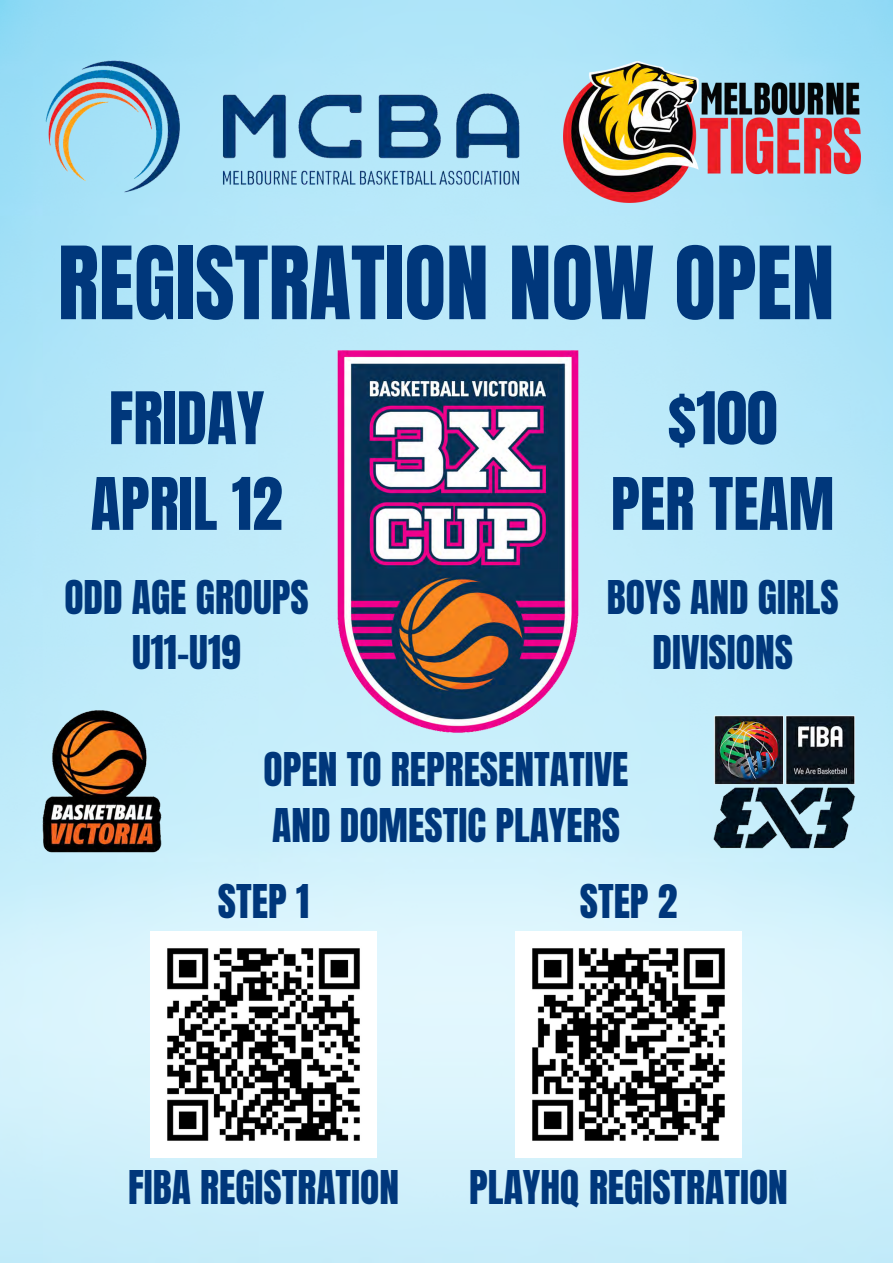
<style>
.page{position:relative;width:893px;height:1263px;background:#fff}
.page>*{position:absolute;margin:0;border:0;box-sizing:border-box;transform-origin:0 0}
.t1{font:85.72px "Anton";color:#00377b}
.t2{font:61.5px/85.7px "Anton";color:#00377b}
.t3{font:39.53px "Anton";color:#00377b}
</style>
<div class="page">
<img style="left:0;top:0;width:893px;height:1263px">
<img style="left:325px;top:337px;width:265px;height:409px">
<img style="left:32px;top:50px;width:500px;height:152px">
<img style="left:0;top:636px;width:185px;height:236px">
<img style="left:707px;top:709px;width:154px;height:144px">
<img style="left:563px;top:61px;width:298px;height:141px">
<img style="left:151px;top:932px;width:225px;height:225px">
<img style="left:516px;top:932px;width:225px;height:225px">
<p class="t1" style="left:58px;top:222px;width:778px">REGISTRATION NOW OPEN</p>
<p class="t2" style="left:91px;top:376px;width:193px">FRIDAY<br>APRIL 12</p>
<p class="t2" style="left:611px;top:376px;width:225px;text-align:center">$100<br>PER TEAM</p>
<p class="t3" style="left:64px;top:568px;width:246px">ODD AGE GROUPS</p>
<p class="t3" style="left:132px;top:624px;width:111px">U11-U19</p>
<p class="t3" style="left:607px;top:568px;width:233px">BOYS AND GIRLS</p>
<p class="t3" style="left:652px;top:624px;width:142px">DIVISIONS</p>
<p class="t3" style="left:264px;top:741px;width:366px">OPEN TO REPRESENTATIVE</p>
<p class="t3" style="left:272px;top:797px;width:349px">AND DOMESTIC PLAYERS</p>
<p class="t3" style="left:218px;top:873px;width:93px">STEP 1</p>
<p class="t3" style="left:580px;top:873px;width:99px">STEP 2</p>
<p class="t3" style="left:128px;top:1158px;width:273px">FIBA REGISTRATION</p>
<p class="t3" style="left:469px;top:1158px;width:320px">PLAYHQ REGISTRATION</p>
</div>
